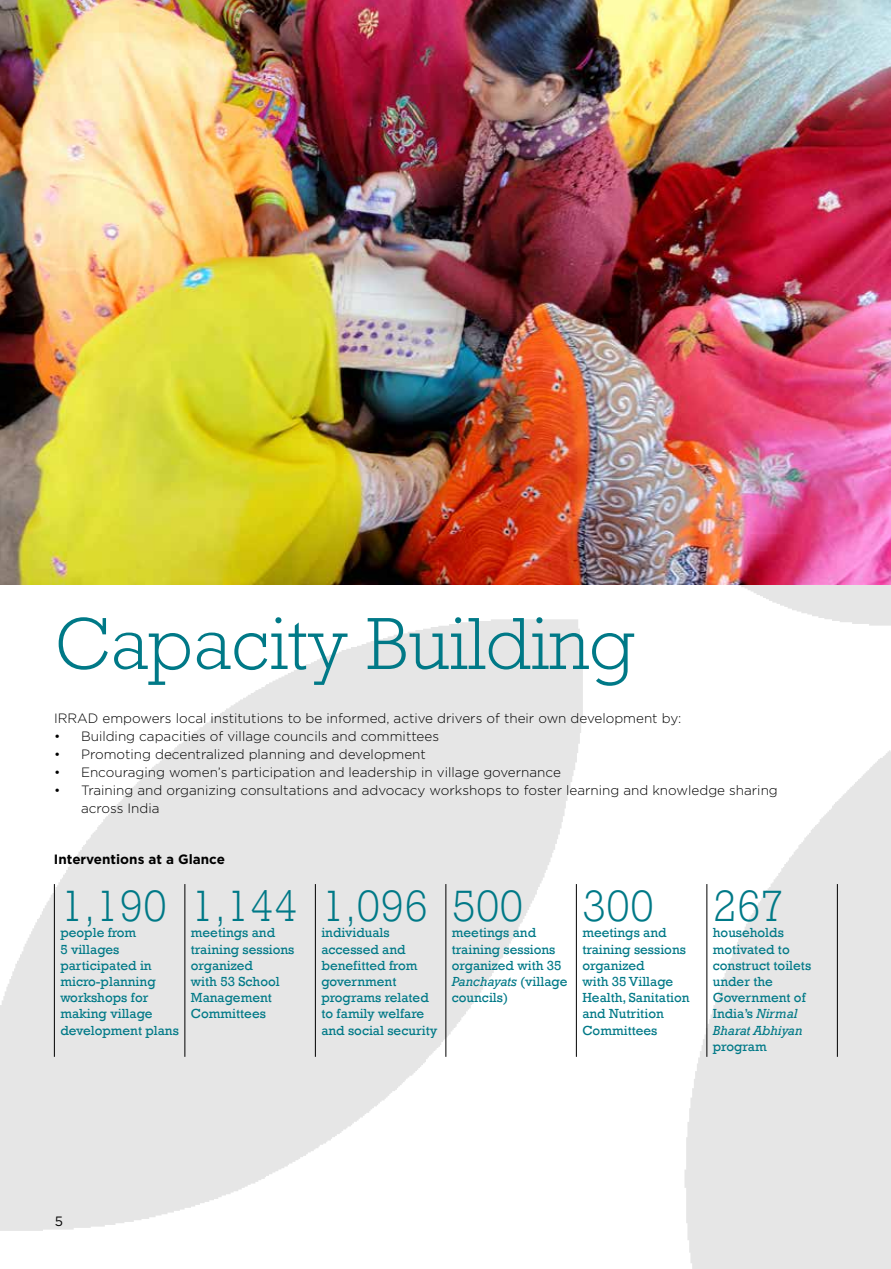
<style>
.page{position:relative;width:891px;height:1269px;background:#fff}
.page>*{position:absolute;margin:0;border:0;box-sizing:border-box;transform-origin:0 0}
.t1{font:300 75px "Rockwell";color:#007987}
.t2{font:300 45px "Rockwell";color:#007987}
.t3{font:13.5px/16.2px "Rockwell";color:#007987}
.t4{font:300 13.5px/18px "Gotham";color:#000}
.t5{font:700 13.5px "Gotham";color:#000}
.t6{font:13.5px "Gotham";color:#000}
.s1{font-style:italic}
</style>
<div class="page">
<img style="left:0;top:584px;width:891px;height:685px">
<hr style="left:54px;top:884px;width:1px;height:173px;background:#000">
<hr style="left:184px;top:884px;width:1px;height:173px;background:#000">
<hr style="left:315px;top:884px;width:1px;height:173px;background:#000">
<hr style="left:446px;top:884px;width:1px;height:173px;background:#000">
<hr style="left:576px;top:884px;width:1px;height:173px;background:#000">
<hr style="left:706px;top:884px;width:1px;height:173px;background:#000">
<hr style="left:837px;top:884px;width:1px;height:173px;background:#000">
<img style="left:0;top:0;width:891px;height:584px">
<h1 class="t1" style="left:54px;top:600px;width:581px">Capacity Building</h1>
<p class="t4" style="left:54px;top:709px;width:629px">IRRAD empowers local institutions to be informed, active drivers of their own development by:</p>
<p class="t4" style="left:54px;top:727px;width:387px">• Building capacities of village councils and committees</p>
<p class="t4" style="left:54px;top:745px;width:373px">• Promoting decentralized planning and development</p>
<p class="t4" style="left:54px;top:763px;width:508px">• Encouraging women’s participation and leadership in village governance</p>
<p class="t4" style="left:81px;top:781px;width:698px;text-indent:-27px">• Training and organizing consultations and advocacy workshops to foster learning and knowledge sharing across India</p>
<p class="t5" style="left:54px;top:850px;width:172px">Interventions at a Glance</p>
<h2 class="t2" style="left:60px;top:880px;width:108px">1,190</h2>
<p class="t3" style="left:60px;top:925px;width:120px">people from<br>5 villages participated in micro-planning workshops for making village development plans</p>
<h2 class="t2" style="left:191px;top:880px;width:108px">1,144</h2>
<p class="t3" style="left:191px;top:925px;width:105px">meetings and training sessions organized<br>with 53 School<br>Management<br>Committees</p>
<h2 class="t2" style="left:321px;top:880px;width:108px">1,096</h2>
<p class="t3" style="left:321px;top:925px;width:118px">individuals accessed and benefitted from government programs related to family welfare and social security</p>
<h2 class="t2" style="left:452px;top:880px;width:73px">500</h2>
<p class="t3" style="left:452px;top:925px;width:117px">meetings and training sessions organized with 35<br><span class="s1">Panchayats</span> (village councils)</p>
<h2 class="t2" style="left:582px;top:880px;width:73px">300</h2>
<p class="t3" style="left:582px;top:925px;width:109px">meetings and training sessions organized<br>with 35 Village<br>Health, Sanitation and Nutrition<br>Committees</p>
<h2 class="t2" style="left:713px;top:880px;width:73px">267</h2>
<p class="t3" style="left:713px;top:925px;width:100px">households motivated to construct toilets under the<br>Government of<br>India’s <span class="s1">Nirmal<br>Bharat Abhiyan</span></p>
<p class="t3" style="left:713px;top:1038px;width:55px">program</p>
<p class="t6" style="left:55px;top:1212px;width:10px">5</p>
</div>
